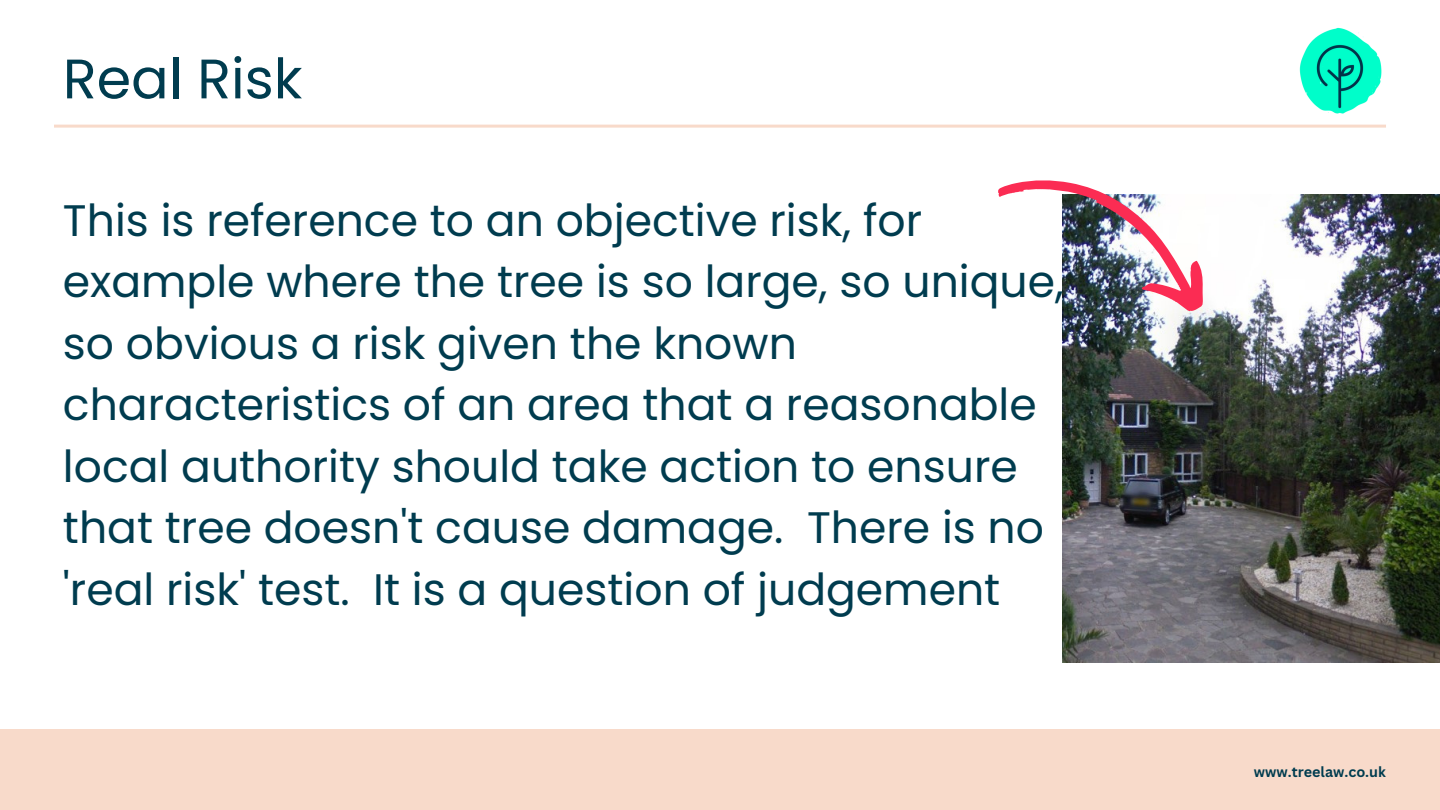
<style>
.page{position:relative;width:1440px;height:810px;background:#fff}
.page>*{position:absolute;margin:0;border:0;box-sizing:border-box;transform-origin:0 0}
.t1{font:55.6px "Poppins";color:#003c4f}
.t2{font:44.1px/61.5px "Poppins";color:#003c4f}
.t3{font:700 14.3px "Canva Sans";color:#003c4f}
</style>
<div class="page">
<div style="left:0;top:729px;width:1440px;height:81px;background:#f8daca"></div>
<hr style="left:54px;top:125px;width:1332px;height:3px;background:#f8daca">
<img style="left:1295px;top:27px;width:91px;height:98px">
<img style="left:1062px;top:194px;width:378px;height:469px">
<img style="left:998px;top:180px;width:229px;height:147px">
<p class="t1" style="left:63px;top:40px;width:241px">Real Risk</p>
<p class="t2" style="left:63px;top:189px;width:1002px">This is reference to an objective risk, for example where the tree is so large, so unique, so obvious a risk given the known characteristics of an area that a reasonable local authority should take action to ensure that tree doesn't cause damage. There is no 'real risk' test. It is a question of judgement</p>
<p class="t3" style="left:1254px;top:762px;width:134px">www.treelaw.co.uk</p>
</div>
